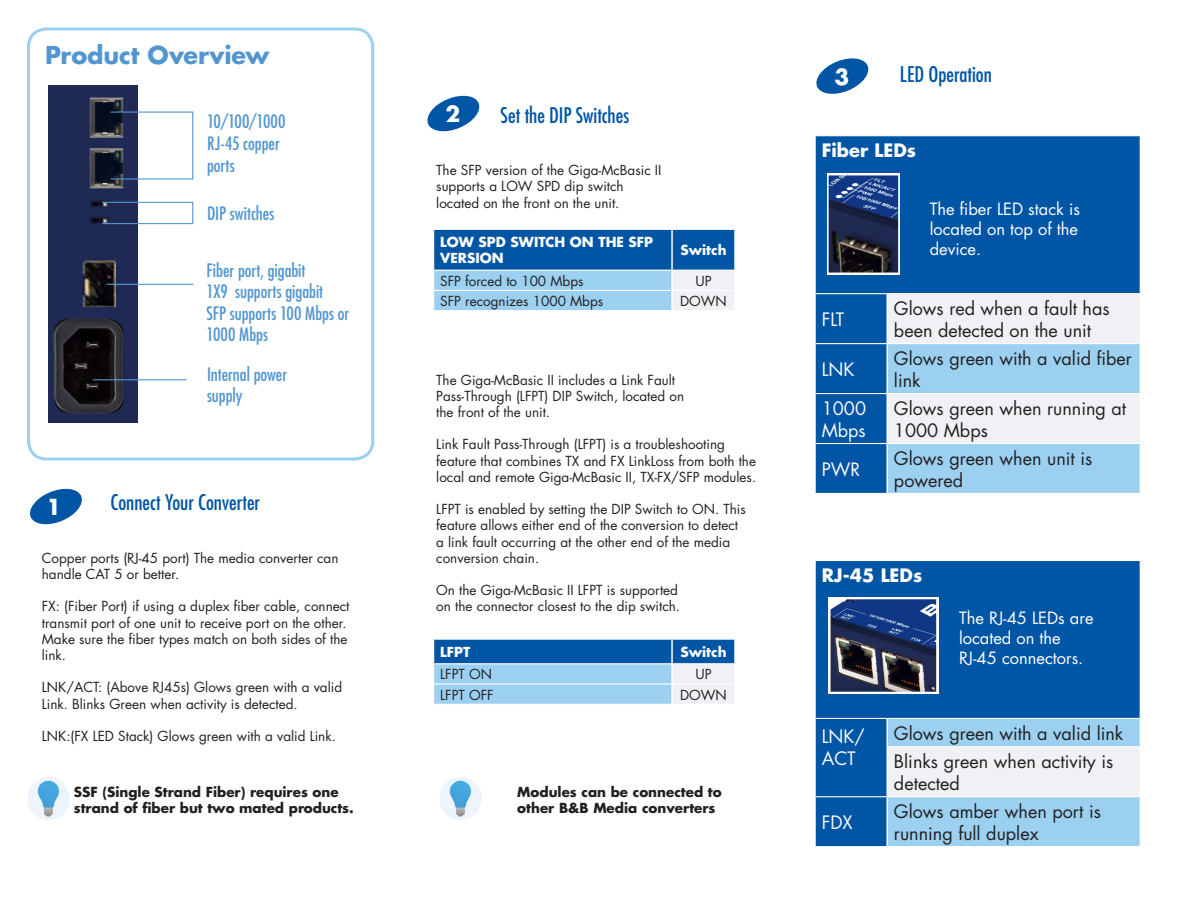
<style>
.page{position:relative;width:1188px;height:918px;background:#fff}
.page>*{position:absolute;margin:0;border:0;box-sizing:border-box;transform-origin:0 0}
.t1{font:700 24px "Futura Std";letter-spacing:-.005em;color:#5296d1}
.t2{font:700 21.6px "Futura Std";color:#fff}
.t3{font:condensed 21px "Futura Std";color:#0155a5}
.t4{font:18px/21.6px "Futura Std";color:#231f20}
.t5{font:condensed 18px/21.6px "Futura Std";color:#5296d1}
.t6{font:18px/21.6px "Futura Std";color:#f9fafc}
.t7{font:700 18px "Futura Std";color:#fff}
.t8{font:16.5px "Futura Std";color:#fff}
.t9{font:13.5px/16.2px "Futura Std";color:#231f20}
.t10{font:700 13.5px/16.2px "Futura Std";color:#231f20}
.t11{font:700 13.5px/16.2px "Futura Std";color:#fff}
</style>
<div class="page">
<div style="left:27px;top:27px;width:347px;height:433px;border:3px solid #9bd0f0;border-radius:18px"></div>
<svg style="left:30px;top:488px;width:52px;height:37px"></svg>
<svg style="left:427px;top:95px;width:53px;height:37px"></svg>
<div style="left:433px;top:229px;width:239px;height:41px;background:#0155a5"></div>
<div style="left:672px;top:229px;width:63px;height:41px;background:#0155a5"></div>
<hr style="left:433px;top:229px;width:239px;height:1px;background:#fff">
<hr style="left:672px;top:229px;width:64px;height:1px;background:#fff">
<hr style="left:433px;top:230px;width:1px;height:40px;background:#fff">
<hr style="left:671px;top:230px;width:2px;height:40px;background:#fff">
<hr style="left:734px;top:230px;width:2px;height:40px;background:#fff">
<svg style="left:433px;top:270px;width:301px;height:40px"></svg>
<svg style="left:816px;top:58px;width:53px;height:36px"></svg>
<div style="left:816px;top:136px;width:324px;height:357px;background:#0155a5"></div>
<svg style="left:888px;top:294px;width:252px;height:199px"></svg>
<hr style="left:816px;top:293px;width:71px;height:1px;background:#fff">
<hr style="left:887px;top:293px;width:253px;height:1px;background:#fff">
<hr style="left:816px;top:343px;width:71px;height:1px;background:#fff">
<hr style="left:887px;top:343px;width:253px;height:1px;background:#fff">
<hr style="left:816px;top:393px;width:71px;height:1px;background:#fff">
<hr style="left:887px;top:393px;width:253px;height:1px;background:#fff">
<hr style="left:816px;top:443px;width:71px;height:1px;background:#fff">
<hr style="left:887px;top:443px;width:253px;height:1px;background:#fff">
<hr style="left:886px;top:294px;width:2px;height:49px;background:#fff">
<hr style="left:886px;top:344px;width:2px;height:49px;background:#fff">
<hr style="left:886px;top:394px;width:2px;height:49px;background:#fff">
<hr style="left:886px;top:444px;width:2px;height:49px;background:#fff">
<img style="left:49px;top:85px;width:88px;height:338px">
<div style="left:110px;top:112px;width:83px;height:68px;border:1px solid #5296d1"></div>
<hr style="left:93px;top:379px;width:94px;height:1px;background:#5296d1">
<div style="left:101px;top:202px;width:92px;height:22px;border:1px solid #5296d1"></div>
<img style="left:28px;top:777px;width:42px;height:43px">
<svg style="left:433px;top:640px;width:302px;height:64px;background:#73aad6"></svg>
<hr style="left:734px;top:684px;width:2px;height:20px;background:#fff">
<img style="left:440px;top:777px;width:42px;height:43px">
<img style="left:827px;top:173px;width:73px;height:102px">
<div style="left:816px;top:561px;width:324px;height:285px;background:#0155a5"></div>
<hr style="left:816px;top:718px;width:71px;height:1px;background:#fff">
<hr style="left:816px;top:796px;width:71px;height:1px;background:#fff">
<hr style="left:886px;top:719px;width:2px;height:28px;background:#fff">
<svg style="left:887px;top:718px;width:254px;height:129px"></svg>
<hr style="left:886px;top:747px;width:2px;height:49px;background:#fff">
<hr style="left:1140px;top:747px;width:1px;height:50px;background:#fff">
<hr style="left:886px;top:797px;width:2px;height:49px;background:#fff">
<hr style="left:1140px;top:797px;width:1px;height:49px;background:#fff">
<img style="left:828px;top:598px;width:111px;height:96px">
<hr style="left:107px;top:284px;width:86px;height:1px;background:#5296d1">
<p class="t1" style="left:45px;top:39px;width:226px">Product Overview</p>
<p class="t5" style="left:207px;top:111px;width:80px">10/100/1000<br>RJ-45 copper ports</p>
<p class="t5" style="left:207px;top:203px;width:69px">DIP switches</p>
<p class="t5" style="left:207px;top:259px;width:100px">Fiber port, gigabit</p>
<p class="t5" style="left:207px;top:281px;width:118px">1X9 supports gigabit</p>
<p class="t5" style="left:207px;top:302px;width:144px">SFP supports 100 Mbps or</p>
<p class="t5" style="left:207px;top:324px;width:63px">1000 Mbps</p>
<p class="t5" style="left:207px;top:363px;width:82px">Internal power supply</p>
<p class="t2" style="left:47px;top:493px;width:16px">1</p>
<p class="t3" style="left:111px;top:489px;width:151px">Connect Your Converter</p>
<p class="t9" style="left:42px;top:550px;width:298px">Copper ports (RJ-45 port) The media converter can handle CAT 5 or better.</p>
<p class="t9" style="left:42px;top:598px;width:309px">FX: (Fiber Port) if using a duplex fiber cable, connect transmit port of one unit to receive port on the other.<br>Make sure the fiber types match on both sides of the link.</p>
<p class="t9" style="left:42px;top:679px;width:302px">LNK/ACT: (Above RJ45s) Glows green with a valid<br>Link. Blinks Green when activity is detected.</p>
<p class="t9" style="left:42px;top:728px;width:296px">LNK:(FX LED Stack) Glows green with a valid Link.</p>
<p class="t10" style="left:74px;top:784px;width:282px">SSF (Single Strand Fiber) requires one strand of fiber but two mated products.</p>
<p class="t2" style="left:445px;top:100px;width:16px">2</p>
<p class="t3" style="left:501px;top:103px;width:130px">Set the DIP Switches</p>
<p class="t9" style="left:436px;top:162px;width:227px">The SFP version of the Giga-McBasic II</p>
<p class="t9" style="left:436px;top:179px;width:189px">supports a LOW SPD dip switch</p>
<p class="t9" style="left:436px;top:195px;width:185px">located on the front on the unit.</p>
<p class="t11" style="left:440px;top:234px;width:214px">LOW SPD SWITCH ON THE SFP<br>VERSION</p>
<p class="t11" style="left:680px;top:242px;width:48px">Switch</p>
<p class="t9" style="left:440px;top:273px;width:145px">SFP forced to 100 Mbps</p>
<p class="t9" style="left:696px;top:273px;width:18px">UP</p>
<p class="t9" style="left:440px;top:293px;width:165px">SFP recognizes 1000 Mbps</p>
<p class="t9" style="left:680px;top:293px;width:48px">DOWN</p>
<p class="t9" style="left:436px;top:372px;width:240px">The Giga-McBasic II includes a Link Fault</p>
<p class="t9" style="left:436px;top:388px;width:249px">Pass-Through (LFPT) DIP Switch, located on</p>
<p class="t9" style="left:436px;top:404px;width:115px">the front of the unit.</p>
<p class="t9" style="left:436px;top:437px;width:321px">Link Fault Pass-Through (LFPT) is a troubleshooting feature that combines TX and FX LinkLoss from both the local and remote Giga-McBasic II, TX-FX/SFP modules.</p>
<p class="t9" style="left:436px;top:501px;width:311px">LFPT is enabled by setting the DIP Switch to ON. This feature allows either end of the conversion to detect a link fault occurring at the other end of the media conversion chain.</p>
<p class="t9" style="left:436px;top:582px;width:245px">On the Giga-McBasic II LFPT is supported on the connector closest to the dip switch.</p>
<p class="t11" style="left:440px;top:644px;width:32px">LFPT</p>
<p class="t11" style="left:680px;top:644px;width:48px">Switch</p>
<p class="t9" style="left:440px;top:667px;width:53px">LFPT ON</p>
<p class="t9" style="left:696px;top:667px;width:18px">UP</p>
<p class="t9" style="left:440px;top:687px;width:55px">LFPT OFF</p>
<p class="t9" style="left:680px;top:687px;width:48px">DOWN</p>
<p class="t10" style="left:517px;top:784px;width:206px">Modules can be connected to other B&amp;B Media converters</p>
<p class="t2" style="left:834px;top:63px;width:16px">3</p>
<p class="t3" style="left:900px;top:62px;width:93px">LED Operation</p>
<p class="t7" style="left:822px;top:139px;width:96px">Fiber LEDs</p>
<p class="t8" style="left:930px;top:199px;width:152px">The fiber LED stack is</p>
<p class="t8" style="left:930px;top:219px;width:150px">located on top of the</p>
<p class="t8" style="left:930px;top:238px;width:53px">device.</p>
<p class="t6" style="left:822px;top:309px;width:24px">FLT</p>
<p class="t4" style="left:894px;top:298px;width:217px">Glows red when a fault has been detected on the unit</p>
<p class="t6" style="left:822px;top:359px;width:34px">LNK</p>
<p class="t4" style="left:894px;top:348px;width:239px">Glows green with a valid fiber link</p>
<p class="t6" style="left:822px;top:398px;width:46px">1000<br>Mbps</p>
<p class="t4" style="left:894px;top:398px;width:234px">Glows green when running at<br>1000 Mbps</p>
<p class="t6" style="left:822px;top:459px;width:40px">PWR</p>
<p class="t4" style="left:894px;top:448px;width:200px">Glows green when unit is</p>
<p class="t4" style="left:894px;top:470px;width:71px">powered</p>
<p class="t7" style="left:822px;top:563px;width:102px">RJ-45 LEDs</p>
<p class="t8" style="left:959px;top:607px;width:136px">The RJ-45 LEDs are</p>
<p class="t8" style="left:959px;top:627px;width:103px">located on the</p>
<p class="t8" style="left:959px;top:647px;width:126px">RJ-45 connectors.</p>
<p class="t6" style="left:822px;top:726px;width:45px">LNK/<br>ACT</p>
<p class="t4" style="left:894px;top:723px;width:231px">Glows green with a valid link</p>
<p class="t4" style="left:894px;top:751px;width:221px">Blinks green when activity is detected</p>
<p class="t6" style="left:822px;top:812px;width:32px">FDX</p>
<p class="t4" style="left:894px;top:801px;width:209px">Glows amber when port is</p>
<p class="t4" style="left:894px;top:823px;width:146px">running full duplex</p>
</div>
